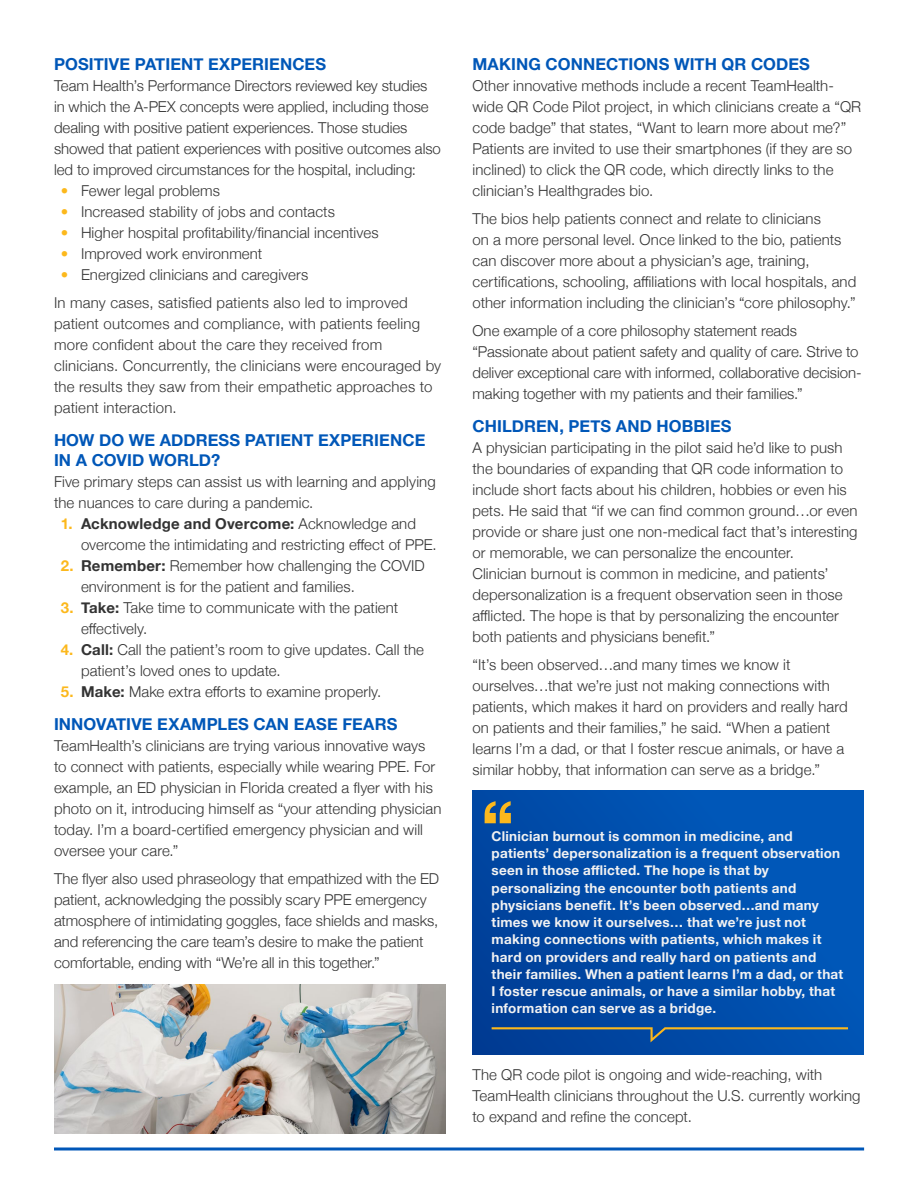
<style>
.page{position:relative;width:918px;height:1188px;background:#fff}
.page>*{position:absolute;margin:0;border:0;box-sizing:border-box;transform-origin:0 0}
.t1{font:700 16.5px/19.8px "Helvetica Neue";letter-spacing:.005em;color:#0057b8}
.t2{font:300 15px/21px "Helvetica Neue";letter-spacing:.005em;color:#333}
.t3{font:700 13.5px/17.2px "Helvetica Neue";letter-spacing:.02em;color:#f2f2f2}
.s1{font-weight:700;color:#fcb81c}
.s2{font-weight:700}
</style>
<div class="page">
<hr style="left:54px;top:1148px;width:810px;height:2px;background:#0057b8">
<img style="left:54px;top:985px;width:392px;height:149px">
<div style="left:472px;top:791px;width:392px;height:263px;background:linear-gradient(to right,#00429b,#0059bb)"></div>
<svg style="left:492px;top:1027px;width:356px;height:15px;background:#25588f"></svg>
<svg style="left:485px;top:801px;width:26px;height:22px"></svg>
<p class="t1" style="left:54px;top:55px;width:274px">POSITIVE PATIENT EXPERIENCES</p>
<p class="t2" style="left:54px;top:74px;width:375px">Team Health’s Performance Directors reviewed key studies</p>
<p class="t2" style="left:54px;top:95px;width:376px">in which the A-PEX concepts were applied, including those</p>
<p class="t2" style="left:54px;top:116px;width:355px">dealing with positive patient experiences. Those studies</p>
<p class="t2" style="left:54px;top:137px;width:388px">showed that patient experiences with positive outcomes also</p>
<p class="t2" style="left:54px;top:158px;width:364px">led to improved circumstances for the hospital, including:</p>
<p class="t2" style="left:81px;top:179px;width:141px">Fewer legal problems</p>
<p class="t2" style="left:81px;top:200px;width:255px">Increased stability of jobs and contacts</p>
<p class="t2" style="left:81px;top:221px;width:299px">Higher hospital profitability/financial incentives</p>
<p class="t2" style="left:81px;top:242px;width:183px">Improved work environment</p>
<p class="t2" style="left:81px;top:263px;width:229px">Energized clinicians and caregivers</p>
<p class="t2" style="left:54px;top:291px;width:389px">In many cases, satisfied patients also led to improved patient outcomes and compliance, with patients feeling more confident about the care they received from clinicians. Concurrently, the clinicians were encouraged by the results they saw from their empathetic approaches to patient interaction.</p>
<p class="t1" style="left:54px;top:431px;width:373px">HOW DO WE ADDRESS PATIENT EXPERIENCE<br>IN A COVID WORLD?</p>
<p class="t2" style="left:54px;top:470px;width:383px">Five primary steps can assist us with learning and applying the nuances to care during a pandemic.</p>
<p class="t2" style="left:81px;top:512px;width:357px;text-indent:-20px"><span class="s1">1.</span> <span class="s2">Acknowledge and Overcome:</span> Acknowledge and overcome the intimidating and restricting effect of PPE.</p>
<p class="t2" style="left:81px;top:554px;width:345px;text-indent:-20px"><span class="s1">2.</span> <span class="s2">Remember:</span> Remember how challenging the COVID environment is for the patient and families.</p>
<p class="t2" style="left:81px;top:596px;width:319px;text-indent:-20px"><span class="s1">3.</span> <span class="s2">Take:</span> Take time to communicate with the patient effectively.</p>
<p class="t2" style="left:81px;top:638px;width:345px;text-indent:-20px"><span class="s1">4.</span> <span class="s2">Call:</span> Call the patient’s room to give updates. Call the patient’s loved ones to update.</p>
<p class="t2" style="left:61px;top:680px;width:322px"><span class="s1">5.</span> <span class="s2">Make:</span> Make extra efforts to examine properly.</p>
<p class="t1" style="left:54px;top:715px;width:345px">INNOVATIVE EXAMPLES CAN EASE FEARS</p>
<p class="t2" style="left:54px;top:734px;width:389px">TeamHealth’s clinicians are trying various innovative ways to connect with patients, especially while wearing PPE. For example, an ED physician in Florida created a flyer with his photo on it, introducing himself as “your attending physician today. I’m a board-certified emergency physician and will oversee your care.”</p>
<p class="t2" style="left:54px;top:867px;width:387px">The flyer also used phraseology that empathized with the ED patient, acknowledging the possibly scary PPE emergency atmosphere of intimidating goggles, face shields and masks, and referencing the care team’s desire to make the patient comfortable, ending with “We’re all in this together.”</p>
<p class="t1" style="left:472px;top:55px;width:339px">MAKING CONNECTIONS WITH QR CODES</p>
<p class="t2" style="left:472px;top:74px;width:390px">Other innovative methods include a recent TeamHealth&shy;wide QR Code Pilot project, in which clinicians create a “QR code badge” that states, “Want to learn more about me?” Patients are invited to use their smartphones (if they are so inclined) to click the QR code, which directly links to the clinician’s Healthgrades bio.</p>
<p class="t2" style="left:472px;top:207px;width:385px">The bios help patients connect and relate to clinicians<br>on a more personal level. Once linked to the bio, patients can discover more about a physician’s age, training, certifications, schooling, affiliations with local hospitals, and other information including the clinician’s “core philosophy.”</p>
<p class="t2" style="left:472px;top:319px;width:391px">One example of a core philosophy statement reads “Passionate about patient safety and quality of care. Strive to deliver exceptional care with informed, collaborative decision&shy;making together with my patients and their families.”</p>
<p class="t1" style="left:472px;top:417px;width:261px">CHILDREN, PETS AND HOBBIES</p>
<p class="t2" style="left:472px;top:436px;width:387px">A physician participating in the pilot said he’d like to push the boundaries of expanding that QR code information to include short facts about his children, hobbies or even his pets. He said that “if we can find common ground…or even provide or share just one non-medical fact that’s interesting or memorable, we can personalize the encounter.<br>Clinician burnout is common in medicine, and patients’ depersonalization is a frequent observation seen in those afflicted. The hope is that by personalizing the encounter both patients and physicians benefit.”</p>
<p class="t2" style="left:472px;top:653px;width:377px">“It’s been observed…and many times we know it ourselves…that we’re just not making connections with patients, which makes it hard on providers and really hard on patients and their families,” he said. “When a patient learns I’m a dad, or that I foster rescue animals, or have a similar hobby, that information can serve as a bridge.”</p>
<p class="t3" style="left:492px;top:828px;width:353px">Clinician burnout is common in medicine, and patients’ depersonalization is a frequent observation seen in those afflicted. The hope is that by personalizing the encounter both patients and physicians benefit. It’s been observed…and many times we know it ourselves… that we’re just not making connections with patients, which makes it hard on providers and really hard on patients and their families. When a patient learns I’m a dad, or that I foster rescue animals, or have a similar hobby, that information can serve as a bridge.</p>
<p class="t2" style="left:472px;top:1063px;width:390px">The QR code pilot is ongoing and wide-reaching, with<br>TeamHealth clinicians throughout the U.S. currently working to expand and refine the concept.</p>
</div>
